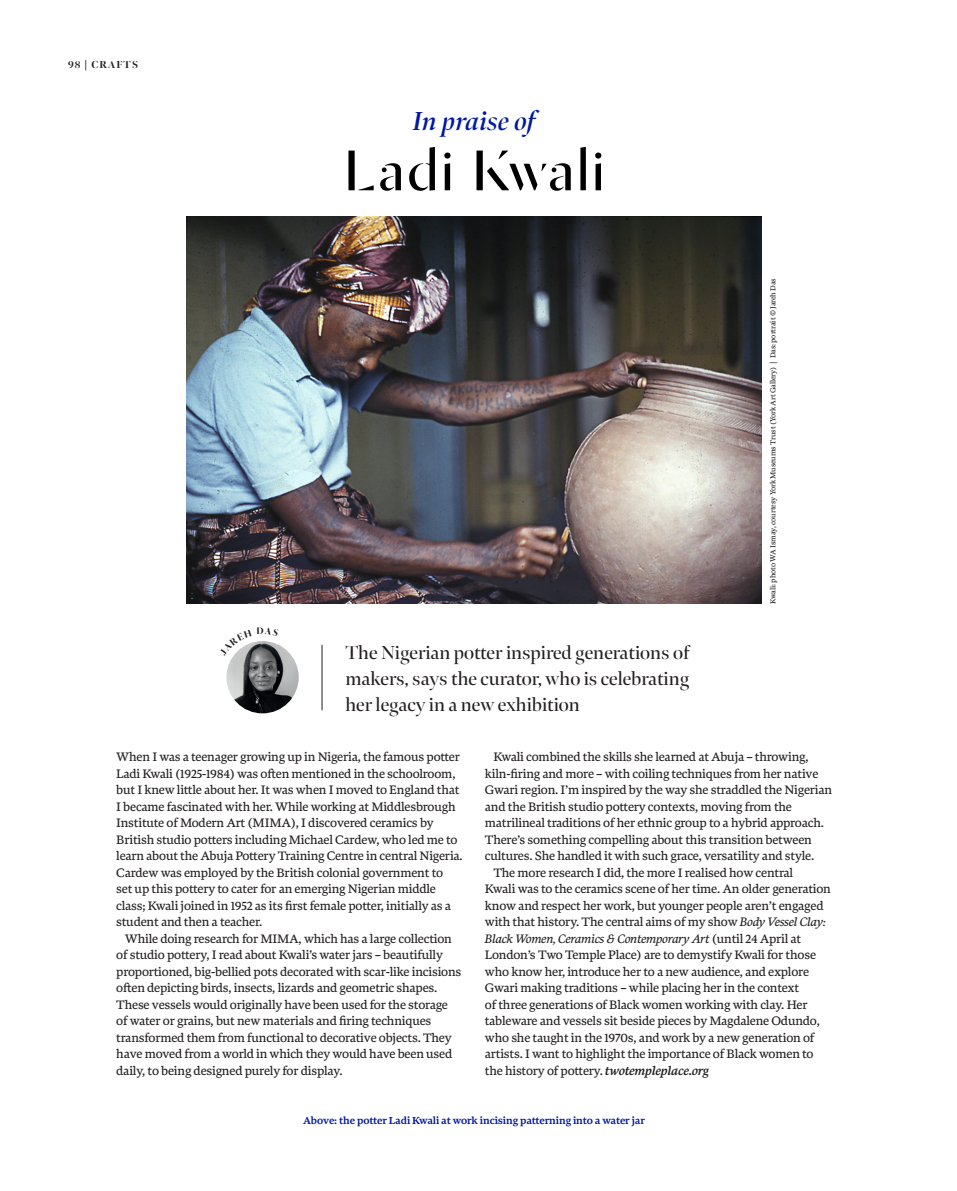
<style>
.page{position:relative;width:957px;height:1191px;background:#fff}
.page>*{position:absolute;margin:0;border:0;box-sizing:border-box;transform-origin:0 0}
.t1{font:63px "Dala Moa";letter-spacing:.05em;color:#000}
.t2{font:italic 600 27px "Bennet Banner";letter-spacing:.02em;color:#00199f}
.t3{font:19.5px/25.5px "Bennet Banner";color:#231f20;text-align:justify}
.t4{font:12.75px/16.5px "Bennet Text Three";letter-spacing:-.015em;color:#231f20}
.t5{font:600 10.5px "Bennet Text Three";letter-spacing:-.01em;color:#00199f}
.t6{font:700 10.5px "Bennet Banner";letter-spacing:.1em;color:#231f20}
.t7{font:7.5px "Bennet Text Three";letter-spacing:-.01em;color:#231f20}
.s1{font-style:italic}
.s2{font-weight:600;font-style:italic}
</style>
<div class="page">
<img style="left:226px;top:641px;width:73px;height:72px;border-radius:36px">
<hr style="left:322px;top:645px;width:1px;height:65px;background:#231f20">
<img style="left:186px;top:216px;width:576px;height:387px">
<svg style="left:233px;top:641px;width:46px;height:15px"></svg>
<p class="t6" style="left:68px;top:58px;width:71px">98 | CRAFTS</p>
<p class="t2" style="left:413px;top:104px;width:124px">In praise of</p>
<p class="t1" style="left:344px;top:132px;width:262px">Ladi Kwali</p>
<p class="t3" style="left:345px;top:640px;width:346px">The Nigerian potter inspired generations of makers, says the curator, who is celebrating her legacy in a new exhibition</p>
<p class="t7" style="left:768px;top:604px;width:327px;rotate:-90deg">Kwali: photo WA Ismay, courtesy York Museums Trust (York Art Gallery) | Das: portrait © Jareh Das</p>
<p class="t4" style="left:116px;top:749px;width:348px">When I was a teenager growing up in Nigeria, the famous potter Ladi Kwali (1925-1984) was often mentioned in the schoolroom, but I knew little about her. It was when I moved to England that I became fascinated with her. While working at Middlesbrough Institute of Modern Art (MIMA), I discovered ceramics by British studio potters including Michael Cardew, who led me to learn about the Abuja Pottery Training Centre in central Nigeria.<br>Cardew was employed by the British colonial government to<br>set up this pottery to cater for an emerging Nigerian middle class; Kwali joined in 1952 as its first female potter, initially as a student and then a teacher.</p>
<p class="t4" style="left:116px;top:930px;width:347px;text-indent:9px">While doing research for MIMA, which has a large collection of studio pottery, I read about Kwali’s water jars – beautifully proportioned, big-bellied pots decorated with scar-like incisions often depicting birds, insects, lizards and geometric shapes.<br>These vessels would originally have been used for the storage of water or grains, but new materials and firing techniques transformed them from functional to decorative objects. They have moved from a world in which they would have been used daily, to being designed purely for display.</p>
<p class="t4" style="left:485px;top:749px;width:349px;text-indent:9px">Kwali combined the skills she learned at Abuja – throwing, kiln-firing and more – with coiling techniques from her native Gwari region. I’m inspired by the way she straddled the Nigerian and the British studio pottery contexts, moving from the matrilineal traditions of her ethnic group to a hybrid approach.<br>There’s something compelling about this transition between cultures. She handled it with such grace, versatility and style.</p>
<p class="t4" style="left:485px;top:864px;width:348px;text-indent:9px">The more research I did, the more I realised how central<br>Kwali was to the ceramics scene of her time. An older generation know and respect her work, but younger people aren’t engaged with that history. The central aims of my show <span class="s1">Body Vessel Clay:<br>Black Women, Ceramics &amp; Contemporary Art</span> (until 24 April at London’s Two Temple Place) are to demystify Kwali for those who know her, introduce her to a new audience, and explore Gwari making traditions – while placing her in the context<br>of three generations of Black women working with clay. Her tableware and vessels sit beside pieces by Magdalene Odundo, who she taught in the 1970s, and work by a new generation of artists. I want to highlight the importance of Black women to the history of pottery. <span class="s2">twotempleplace.org</span></p>
<p class="t5" style="left:303px;top:1113px;width:343px">Above: the potter Ladi Kwali at work incising patterning into a water jar</p>
</div>
